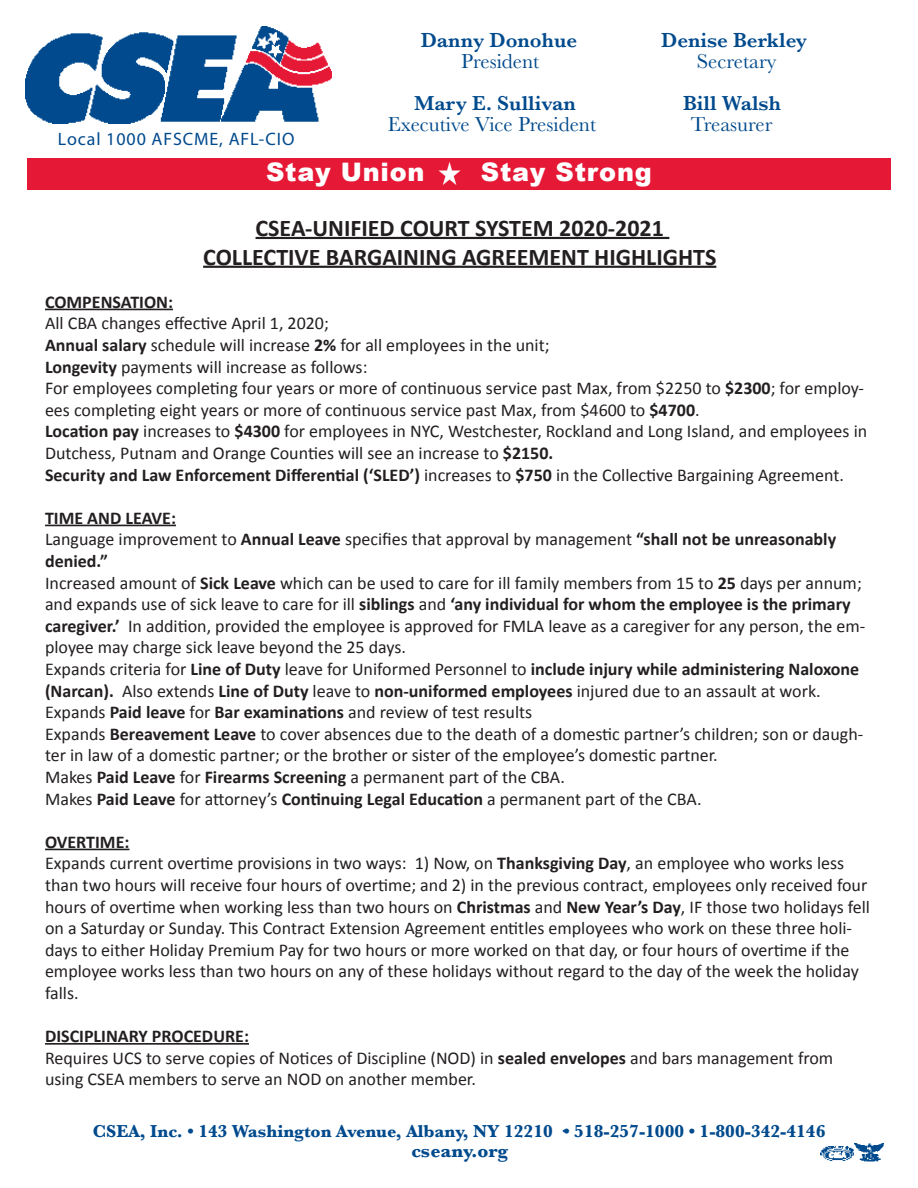
<style>
.page{position:relative;width:918px;height:1188px;background:#fff}
.page>*{position:absolute;margin:0;border:0;box-sizing:border-box;transform-origin:0 0}
.t1{font:900 25.5px "Arial";letter-spacing:.03em;color:#fff}
.t2{font:700 24px "Calibri";color:#231f20}
.t3{font:21px "Baskerville";color:#004a8d}
.t4{font:600 21px "Baskerville";color:#004a8d}
.t5{font:700 19.5px "Baskerville";color:#004a8d}
.t6{font:18px/21.6px "Calibri";color:#231f20}
.t7{font:700 18px "Calibri";color:#231f20}
.t8{font:700 18px "Baskerville";color:#004a8d}
.t9{font:18px "Myriad Pro";letter-spacing:.05em;color:#004a8d}
.s1{font-weight:700}
.s2{font-weight:400}
</style>
<div class="page">
<img style="left:25px;top:27px;width:307px;height:96px">
<img style="left:821px;top:1146px;width:33px;height:14px">
<img style="left:854px;top:1143px;width:30px;height:19px">
<div style="left:27px;top:158px;width:864px;height:32px;background:#e51836"></div>
<img style="left:438px;top:162px;width:23px;height:23px">
<hr style="left:256px;top:237px;width:413px;height:2px;background:#231f20">
<hr style="left:203px;top:266px;width:513px;height:2px;background:#231f20">
<hr style="left:45px;top:309px;width:128px;height:1px;background:#231f20">
<hr style="left:45px;top:525px;width:131px;height:1px;background:#231f20">
<hr style="left:45px;top:849px;width:84px;height:1px;background:#231f20">
<hr style="left:45px;top:1043px;width:204px;height:2px;background:#231f20">
<p class="t9" style="left:58px;top:128px;width:238px">Local 1000 AFSCME, AFL-CIO</p>
<p class="t4" style="left:421px;top:25px;width:158px">Danny Donohue</p>
<p class="t4" style="left:661px;top:25px;width:147px">Denise Berkley</p>
<p class="t3" style="left:461px;top:47px;width:80px">President</p>
<p class="t3" style="left:697px;top:47px;width:81px">Secretary</p>
<p class="t4" style="left:414px;top:88px;width:164px">Mary E. Sullivan</p>
<p class="t4" style="left:683px;top:88px;width:99px">Bill Walsh</p>
<p class="t3" style="left:388px;top:110px;width:210px">Executive Vice President</p>
<p class="t3" style="left:691px;top:110px;width:83px">Treasurer</p>
<p class="t1" style="left:266px;top:154px;width:160px">Stay Union</p>
<p class="t1" style="left:481px;top:154px;width:172px">Stay Strong</p>
<p class="t2" style="left:256px;top:213px;width:410px">CSEA-UNIFIED COURT SYSTEM 2020-2021</p>
<p class="t2" style="left:203px;top:241px;width:515px">COLLECTIVE BARGAINING AGREEMENT HIGHLIGHTS</p>
<p class="t7" style="left:45px;top:290px;width:130px">COMPENSATION:</p>
<p class="t6" style="left:45px;top:313px;width:285px">All CBA changes effective April 1, 2020;</p>
<p class="t6" style="left:45px;top:334px;width:506px"><span class="s1">Annual salary</span> schedule will increase <span class="s1">2%</span> for all employees in the unit;</p>
<p class="t6" style="left:45px;top:356px;width:324px"><span class="s1">Longevity</span> payments will increase as follows:</p>
<p class="t6" style="left:45px;top:378px;width:821px">For employees completing four years or more of continuous service past Max, from $2250 to <span class="s1">$2300</span>; for employ&shy;ees completing eight years or more of continuous service past Max, from $4600 to <span class="s1">$4700</span>.</p>
<p class="t6" style="left:45px;top:421px;width:824px"><span class="s1">Location pay</span> increases to <span class="s1">$4300</span> for employees in NYC, Westchester, Rockland and Long Island, and employees in<br>Dutchess, Putnam and Orange Counties will see an increase to <span class="s1">$2150.</span></p>
<p class="t7" style="left:45px;top:463px;width:801px">Security and Law Enforcement Differential (‘SLED’) <span class="s2">increases to</span> $750 <span class="s2">in the Collective Bargaining Agreement.</span></p>
<p class="t7" style="left:45px;top:506px;width:133px">TIME AND LEAVE:</p>
<p class="t6" style="left:45px;top:529px;width:793px">Language improvement to <span class="s1">Annual Leave</span> specifies that approval by management <span class="s1">“shall not be unreasonably denied.”</span></p>
<p class="t6" style="left:45px;top:572px;width:822px">Increased amount of <span class="s1">Sick Leave</span> which can be used to care for ill family members from 15 to <span class="s1">25</span> days per annum; and expands use of sick leave to care for ill <span class="s1">siblings</span> and <span class="s1">‘any individual for whom the employee is the primary caregiver.’</span> In addition, provided the employee is approved for FMLA leave as a caregiver for any person, the em&shy;ployee may charge sick leave beyond the 25 days.</p>
<p class="t6" style="left:45px;top:658px;width:816px">Expands criteria for <span class="s1">Line of Duty</span> leave for Uniformed Personnel to <span class="s1">include injury while administering Naloxone (Narcan).</span> Also extends <span class="s1">Line of Duty</span> leave to <span class="s1">non-uniformed employees</span> injured due to an assault at work.</p>
<p class="t6" style="left:45px;top:702px;width:489px">Expands <span class="s1">Paid leave</span> for <span class="s1">Bar examinations</span> and review of test results</p>
<p class="t6" style="left:45px;top:723px;width:820px">Expands <span class="s1">Bereavement Leave</span> to cover absences due to the death of a domestic partner’s children; son or daugh&shy;ter in law of a domestic partner; or the brother or sister of the employee’s domestic partner.</p>
<p class="t6" style="left:45px;top:766px;width:521px">Makes <span class="s1">Paid Leave</span> for <span class="s1">Firearms Screening</span> a permanent part of the CBA.</p>
<p class="t6" style="left:45px;top:788px;width:658px">Makes <span class="s1">Paid Leave</span> for attorney’s <span class="s1">Continuing Legal Education</span> a permanent part of the CBA.</p>
<p class="t7" style="left:45px;top:830px;width:86px">OVERTIME:</p>
<p class="t6" style="left:45px;top:853px;width:827px">Expands current overtime provisions in two ways: 1) Now, on <span class="s1">Thanksgiving Day</span>, an employee who works less than two hours will receive four hours of overtime; and 2) in the previous contract, employees only received four hours of overtime when working less than two hours on <span class="s1">Christmas</span> and <span class="s1">New Year’s Day</span>, IF those two holidays fell on a Saturday or Sunday. This Contract Extension Agreement entitles employees who work on these three holi&shy;days to either Holiday Premium Pay for two hours or more worked on that day, or four hours of overtime if the employee works less than two hours on any of these holidays without regard to the day of the week the holiday falls.</p>
<p class="t7" style="left:45px;top:1025px;width:205px">DISCIPLINARY PROCEDURE:</p>
<p class="t6" style="left:45px;top:1047px;width:790px">Requires UCS to serve copies of Notices of Discipline (NOD) in <span class="s1">sealed envelopes</span> and bars management from using CSEA members to serve an NOD on another member.</p>
<p class="t8" style="left:93px;top:1119px;width:734px">CSEA, Inc. • 143 Washington Avenue, Albany, NY 12210 ·• 518-257-1000 • 1-800-342-4146</p>
<p class="t5" style="left:411px;top:1138px;width:98px">cseany.org</p>
</div>
